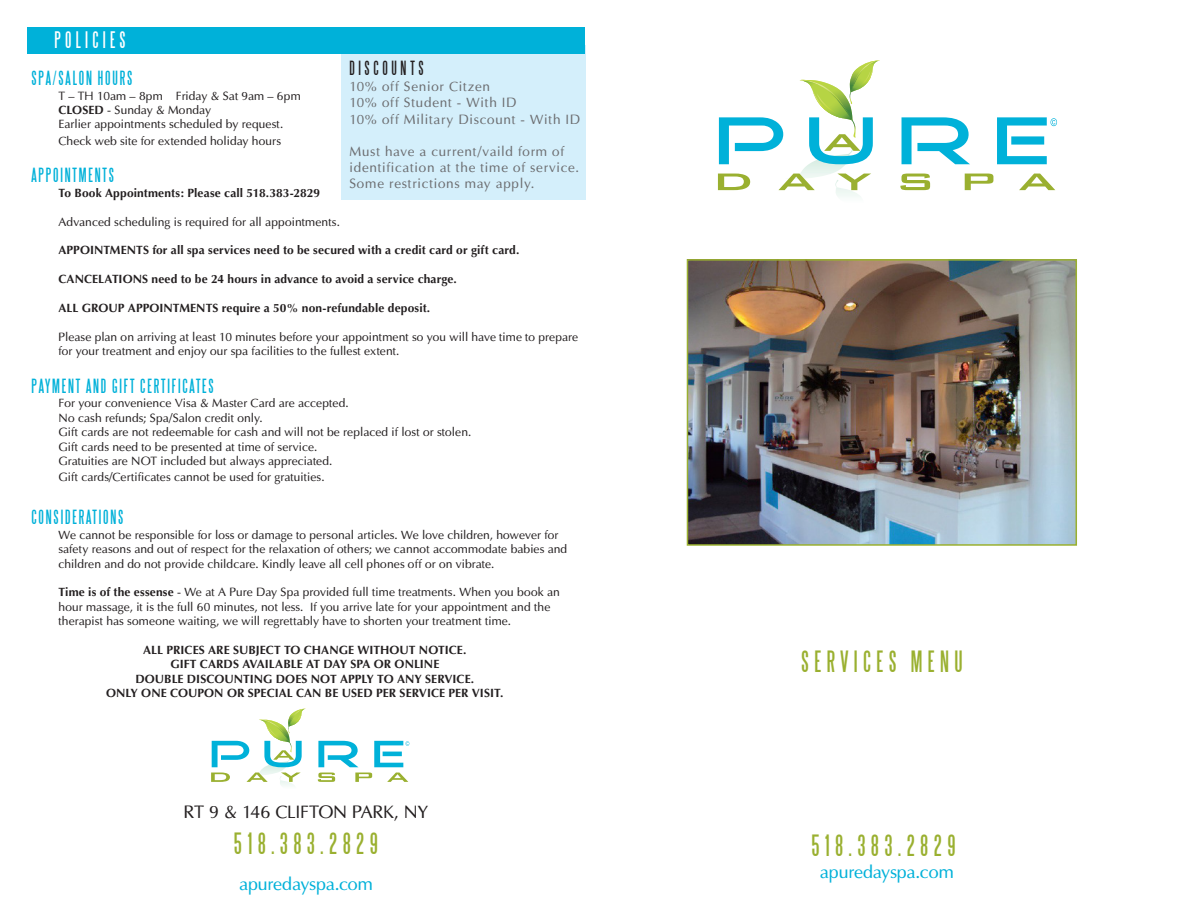
<style>
.page{position:relative;width:1188px;height:918px;background:#fff}
.page>*{position:absolute;margin:0;border:0;box-sizing:border-box;transform-origin:0 0}
.t1{font:27px "Steelfish";letter-spacing:.2em;color:#9ab030}
.t2{font:21px "Steelfish";letter-spacing:.2em;color:#fff}
.t3{font:18px "Steelfish";letter-spacing:.1em;color:#00b1d9}
.t4{font:18px "Optima";letter-spacing:-.015em;color:#00b1d9}
.t5{font:18px "Optima";letter-spacing:-.02em;color:#231f20}
.t6{font:18px "Steelfish";letter-spacing:.2em;color:#231f20}
.t7{font:13.5px/16.2px "Optima";letter-spacing:.045em;color:#6c6d70}
.t8{font:12px/14.4px "Optima";letter-spacing:.005em;color:#231f20}
.t9{font:700 12px/14.4px "Optima";letter-spacing:.005em;color:#231f20;text-align:center}
.s1{font-weight:700}
</style>
<div class="page">
<div style="left:341px;top:45px;width:244px;height:155px;background:#d4effb"></div>
<div style="left:27px;top:27px;width:558px;height:27px;background:#00b1d9"></div>
<svg style="left:900px;top:174px;width:30px;height:16px"></svg>
<svg style="left:965px;top:174px;width:28px;height:16px"></svg>
<svg style="left:1019px;top:174px;width:36px;height:16px"></svg>
<svg style="left:902px;top:117px;width:68px;height:47px"></svg>
<svg style="left:997px;top:117px;width:60px;height:47px"></svg>
<svg style="left:718px;top:60px;width:162px;height:137px"></svg>
<svg style="left:318px;top:773px;width:17px;height:9px"></svg>
<svg style="left:355px;top:773px;width:17px;height:9px"></svg>
<svg style="left:387px;top:773px;width:21px;height:9px"></svg>
<svg style="left:318px;top:741px;width:40px;height:26px"></svg>
<svg style="left:374px;top:741px;width:35px;height:26px"></svg>
<svg style="left:211px;top:708px;width:95px;height:78px"></svg>
<img style="left:690px;top:262px;width:384px;height:281px">
<div style="left:687px;top:259px;width:390px;height:287px;border:2px solid #9ab030"></div>
<p class="t2" style="left:55px;top:29px;width:73px">POLICIES</p>
<p class="t6" style="left:349px;top:58px;width:76px">DISCOUNTS</p>
<p class="t7" style="left:349px;top:79px;width:142px">10% off Senior Citzen</p>
<p class="t7" style="left:349px;top:95px;width:169px">10% off Student - With ID</p>
<p class="t7" style="left:349px;top:111px;width:233px">10% off Military Discount - With ID</p>
<p class="t7" style="left:349px;top:143px;width:231px">Must have a current/vaild form of identification at the time of service.<br>Some restrictions may apply.</p>
<p class="t3" style="left:32px;top:69px;width:102px">SPA/SALON HOURS</p>
<p class="t8" style="left:58px;top:88px;width:244px">T – TH 10am – 8pm Friday &amp; Sat 9am – 6pm</p>
<p class="t8" style="left:58px;top:103px;width:154px"><span class="s1">CLOSED</span> - Sunday &amp; Monday</p>
<p class="t8" style="left:58px;top:117px;width:226px">Earlier appointments scheduled by request.</p>
<p class="t8" style="left:58px;top:133px;width:224px">Check web site for extended holiday hours</p>
<p class="t3" style="left:32px;top:166px;width:84px">APPOINTMENTS</p>
<p class="t9" style="left:58px;top:186px;width:263px">To Book Appointments: Please call 518.383-2829</p>
<p class="t8" style="left:58px;top:214px;width:283px">Advanced scheduling is required for all appointments.</p>
<p class="t9" style="left:58px;top:243px;width:462px">APPOINTMENTS for all spa services need to be secured with a credit card or gift card.</p>
<p class="t9" style="left:58px;top:272px;width:400px">CANCELATIONS need to be 24 hours in advance to avoid a service charge.</p>
<p class="t9" style="left:58px;top:301px;width:373px">ALL GROUP APPOINTMENTS require a 50% non-refundable deposit.</p>
<p class="t8" style="left:58px;top:330px;width:521px">Please plan on arriving at least 10 minutes before your appointment so you will have time to prepare for your treatment and enjoy our spa facilities to the fullest extent.</p>
<p class="t3" style="left:32px;top:376px;width:184px">PAYMENT AND GIFT CERTIFICATES</p>
<p class="t8" style="left:58px;top:396px;width:292px">For your convenience Visa &amp; Master Card are accepted.</p>
<p class="t8" style="left:58px;top:411px;width:206px">No cash refunds; Spa/Salon credit only.</p>
<p class="t8" style="left:58px;top:425px;width:414px">Gift cards are not redeemable for cash and will not be replaced if lost or stolen.</p>
<p class="t8" style="left:58px;top:439px;width:260px">Gift cards need to be presented at time of service.</p>
<p class="t8" style="left:58px;top:454px;width:276px">Gratuities are NOT included but always appreciated.</p>
<p class="t8" style="left:58px;top:470px;width:268px">Gift cards/Certificates cannot be used for gratuities.</p>
<p class="t3" style="left:32px;top:508px;width:93px">CONSIDERATIONS</p>
<p class="t8" style="left:58px;top:528px;width:510px">We cannot be responsible for loss or damage to personal articles. We love children, however for safety reasons and out of respect for the relaxation of others; we cannot accommodate babies and children and do not provide childcare. Kindly leave all cell phones off or on vibrate.</p>
<p class="t8" style="left:58px;top:585px;width:503px"><span class="s1">Time is of the essense</span> - We at A Pure Day Spa provided full time treatments. When you book an hour massage, it is the full 60 minutes, not less. If you arrive late for your appointment and the therapist has someone waiting, we will regrettably have to shorten your treatment time.</p>
<p class="t9" style="left:143px;top:643px;width:325px">ALL PRICES ARE SUBJECT TO CHANGE WITHOUT NOTICE.<br>GIFT CARDS AVAILABLE AT DAY SPA OR ONLINE</p>
<p class="t9" style="left:135px;top:672px;width:340px">DOUBLE DISCOUNTING DOES NOT APPLY TO ANY SERVICE.</p>
<p class="t9" style="left:106px;top:686px;width:399px">ONLY ONE COUPON OR SPECIAL CAN BE USED PER SERVICE PER VISIT.</p>
<p class="t5" style="left:183px;top:801px;width:247px">RT 9 &amp; 146 CLIFTON PARK, NY</p>
<p class="t1" style="left:234px;top:829px;width:146px">518.383.2829</p>
<p class="t4" style="left:239px;top:873px;width:135px">apuredayspa.com</p>
<p class="t1" style="left:801px;top:647px;width:163px">SERVICES MENU</p>
<p class="t1" style="left:811px;top:831px;width:146px">518.383.2829</p>
<p class="t4" style="left:820px;top:861px;width:135px">apuredayspa.com</p>
</div>
